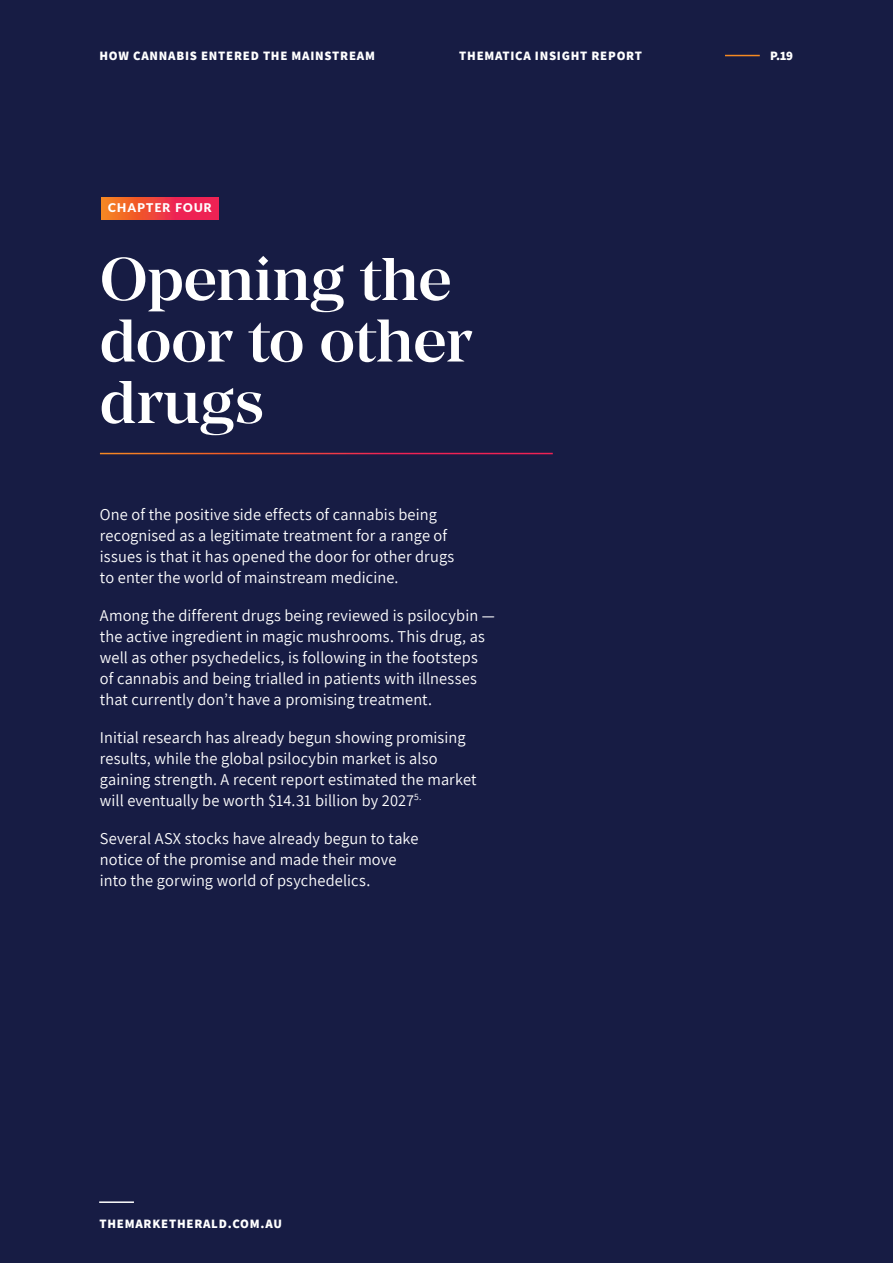
<style>
.page{position:relative;width:893px;height:1263px;background:#171c44}
.page>*{position:absolute;margin:0;border:0;box-sizing:border-box;transform-origin:0 0}
.t1{font:500 60px/61.5px "Manier";color:#fff}
.Small_Intro{font:16.5px/21px "Assistant";letter-spacing:.005em;color:#fff}
.t2{font:800 12.75px "Assistant";letter-spacing:.06em;color:#fff}
.t3{font:900 12px "Lato";letter-spacing:.1em;color:#fff}
</style>
<div class="page">
<hr style="left:99px;top:1201px;width:35px;height:2px;background:#fff">
<hr style="left:100px;top:453px;width:453px;height:1px;background:#fff">
<svg style="left:101px;top:197px;width:118px;height:22px;background:#ef443e"></svg>
<hr style="left:725px;top:55px;width:35px;height:1px;background:#f58922">
<p class="t2" style="left:99px;top:47px;width:277px">HOW CANNABIS ENTERED THE MAINSTREAM</p>
<p class="t2" style="left:459px;top:47px;width:184px">THEMATICA INSIGHT REPORT</p>
<p class="t2" style="left:770px;top:47px;width:24px">P.19</p>
<p class="t3" style="left:108px;top:201px;width:105px">CHAPTER FOUR</p>
<h1 class="t1" style="left:100px;top:248px;width:374px">Opening the door to other drugs</h1>
<p class="Small_Intro" style="left:100px;top:503px;width:356px">One of the positive side effects of cannabis being recognised as a legitimate treatment for a range of issues is that it has opened the door for other drugs to enter the world of mainstream medicine.</p>
<p class="Small_Intro" style="left:100px;top:604px;width:396px">Among the different drugs being reviewed is psilocybin — the active ingredient in magic mushrooms. This drug, as well as other psychedelics, is following in the footsteps of cannabis and being trialled in patients with illnesses that currently don’t have a promising treatment.</p>
<p class="Small_Intro" style="left:100px;top:726px;width:378px">Initial research has already begun showing promising results, while the global psilocybin market is also gaining strength. A recent report estimated the market will eventually be worth $14.31 billion by 2027<sup>5.</sup></p>
<p class="Small_Intro" style="left:100px;top:827px;width:320px">Several ASX stocks have already begun to take notice of the promise and made their move into the gorwing world of psychedelics.</p>
<p class="t2" style="left:99px;top:1215px;width:184px">THEMARKETHERALD.COM.AU</p>
</div>
